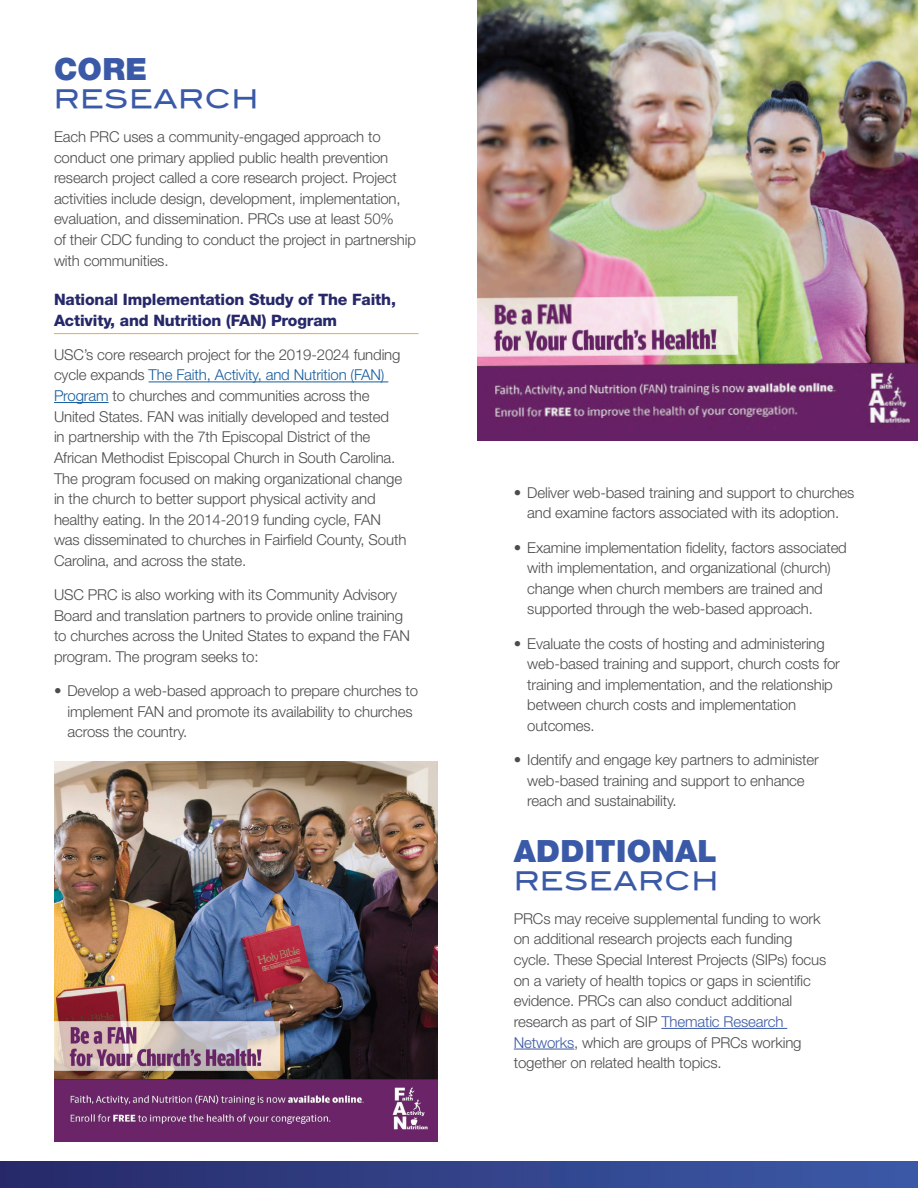
<style>
.page{position:relative;width:918px;height:1188px;background:#fff}
.page>*{position:absolute;margin:0;border:0;box-sizing:border-box;transform-origin:0 0}
.t1{font:900 30.75px "Helvetica Neue LT Std";letter-spacing:.01em;color:#3a59a7}
.t2{font:25.5px "Blair Md ITCTT Medium";letter-spacing:.02em;color:#3a59a7}
.t3{font:800 15.75px/20.2px "Helvetica Neue LT Std";letter-spacing:-.01em;color:#272869}
.t4{font:300 15px/20.7px "Helvetica Neue LT Std";letter-spacing:-.01em;color:#4b4c4d}
.s1{color:#175d9e}
.s2{color:#3a59a7}
</style>
<div class="page">
<div style="left:0;top:1161px;width:918px;height:27px;background:linear-gradient(to right,#272a69,#3c5aa8)"></div>
<hr style="left:54px;top:333px;width:364px;height:1px;background:#fbab18">
<hr style="left:149px;top:382px;width:239px;height:1px;background:#175d9e">
<hr style="left:54px;top:402px;width:55px;height:1px;background:#175d9e">
<img style="left:54px;top:761px;width:384px;height:381px">
<img style="left:478px;top:0;width:440px;height:441px">
<hr style="left:661px;top:1028px;width:126px;height:1px;background:#3a59a7">
<hr style="left:514px;top:1049px;width:60px;height:1px;background:#3a59a7">
<h2 class="t1" style="left:54px;top:50px;width:95px">CORE</h2>
<h2 class="t2" style="left:54px;top:78px;width:206px">RESEARCH</h2>
<p class="t4" style="left:54px;top:126px;width:364px">Each PRC uses a community-engaged approach to conduct one primary applied public health prevention research project called a core research project. Project activities include design, development, implementation, evaluation, and dissemination. PRCs use at least 50%<br>of their CDC funding to conduct the project in partnership with communities.</p>
<h3 class="t3" style="left:54px;top:290px;width:344px">National Implementation Study of The Faith,<br>Activity, and Nutrition (FAN) Program</h3>
<p class="t4" style="left:54px;top:344px;width:354px">USC’s core research project for the 2019-2024 funding cycle expands <span class="s1">The Faith, Activity, and Nutrition (FAN)<br>Program</span> to churches and communities across the United States. FAN was initially developed and tested<br>in partnership with the 7th Episcopal District of the African Methodist Episcopal Church in South Carolina.<br>The program focused on making organizational change in the church to better support physical activity and healthy eating. In the 2014-2019 funding cycle, FAN was disseminated to churches in Fairfield County, South Carolina, and across the state.</p>
<p class="t4" style="left:54px;top:584px;width:358px">USC PRC is also working with its Community Advisory Board and translation partners to provide online training to churches across the United States to expand the FAN program. The program seeks to:</p>
<p class="t4" style="left:68px;top:680px;width:352px;text-indent:-14px">• Develop a web-based approach to prepare churches to implement FAN and promote its availability to churches across the country.</p>
<p class="t4" style="left:514px;top:482px;width:342px;text-align:center">• Deliver web-based training and support to churches and examine factors associated with its adoption.</p>
<p class="t4" style="left:527px;top:537px;width:321px;text-indent:-13px">• Examine implementation fidelity, factors associated with implementation, and organizational (church) change when church members are trained and supported through the web-based approach.</p>
<p class="t4" style="left:527px;top:633px;width:314px;text-indent:-14px">• Evaluate the costs of hosting and administering web-based training and support, church costs for training and implementation, and the relationship between church costs and implementation outcomes.</p>
<p class="t4" style="left:527px;top:749px;width:293px;text-indent:-14px">• Identify and engage key partners to administer web-based training and support to enhance reach and sustainability.</p>
<h2 class="t1" style="left:514px;top:832px;width:205px">ADDITIONAL</h2>
<h2 class="t2" style="left:514px;top:860px;width:206px">RESEARCH</h2>
<p class="t4" style="left:514px;top:908px;width:314px">PRCs may receive supplemental funding to work on additional research projects each funding cycle. These Special Interest Projects (SIPs) focus on a variety of health topics or gaps in scientific evidence. PRCs can also conduct additional research as part of SIP <span class="s2">Thematic Research Networks</span>, which are groups of PRCs working together on related health topics.</p>
</div>
